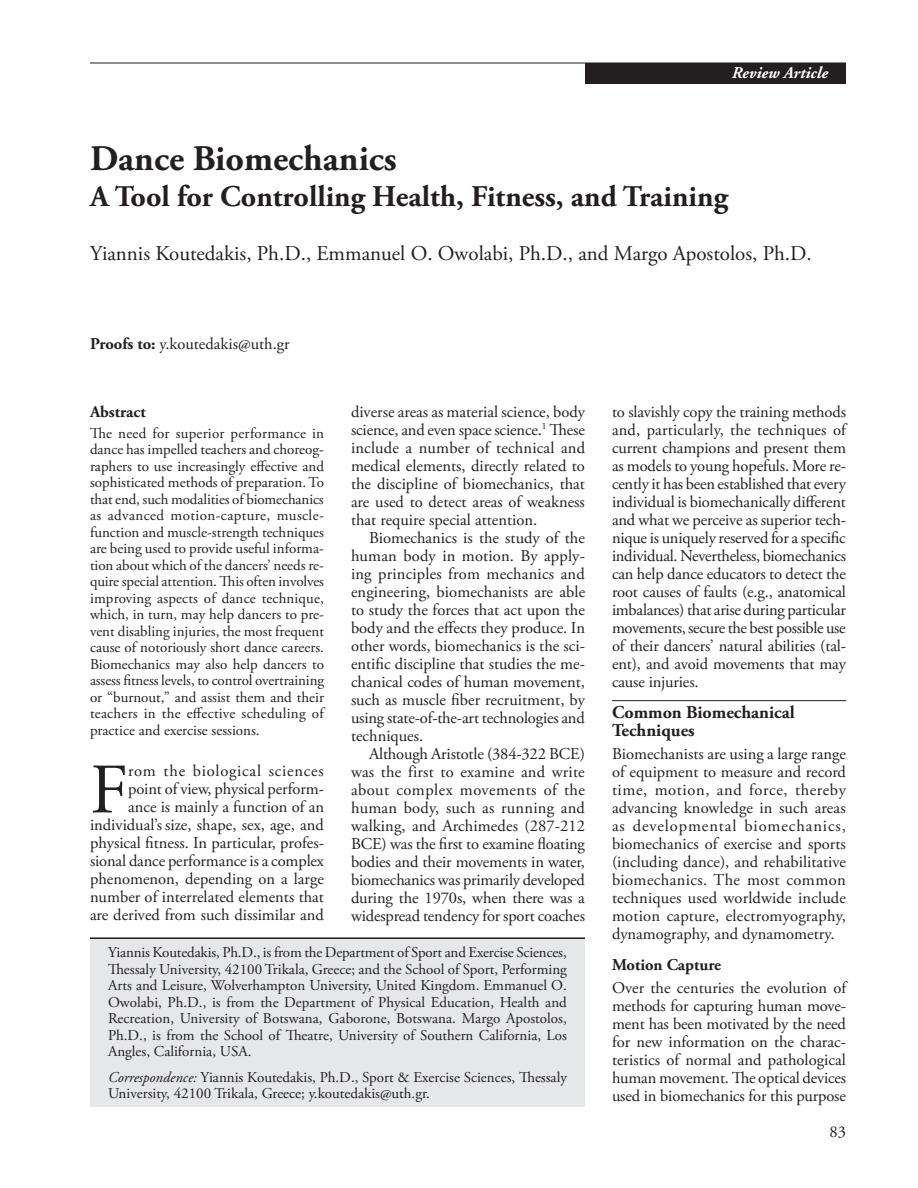
<style>
.page{position:relative;width:918px;height:1188px;background:#fff}
.page>*{position:absolute;margin:0;border:0;box-sizing:border-box;transform-origin:0 0}
.t1{font:70.8px "Adobe Garamond Pro";color:#231f20}
.t2{font:700 36px "Adobe Garamond Pro";color:#231f20}
.t3{font:700 30px "Adobe Garamond Pro";color:#231f20}
.t4{font:21px "Adobe Garamond Pro";color:#231f20}
.t5{font:700 18px/18px "Adobe Garamond Pro";color:#231f20}
.t6{font:16.5px/18px "Adobe Garamond Pro";color:#231f20;text-align:justify}
.t7{font:700 16.5px "Adobe Garamond Pro";color:#231f20}
.t8{font:italic 700 16.5px "Adobe Garamond";color:#fff}
.t9{font:16.5px "Adobe Garamond";color:#231f20}
.t10{font:15px/16.5px "Adobe Garamond Pro";color:#231f20;text-align:justify}
.s1{font-weight:700}
.s2{font-style:italic}
</style>
<div class="page">
<hr style="left:90px;top:63px;width:756px;height:1px;background:#231f20">
<div style="left:585px;top:63px;width:261px;height:21px;background:#231f20"></div>
<svg style="left:729px;top:62px;width:102px;height:1px"></svg>
<div style="left:90px;top:937px;width:495px;height:170px;background:#e6e7e9"></div>
<hr style="left:90px;top:938px;width:495px;height:1px;background:#231f20">
<hr style="left:612px;top:700px;width:234px;height:1px;background:#231f20">
<p class="t8" style="left:732px;top:63px;width:98px">Review Article</p>
<h2 class="t2" style="left:90px;top:138px;width:308px">Dance Biomechanics</h2>
<h3 class="t3" style="left:90px;top:179px;width:640px">A Tool for Controlling Health, Fitness, and Training</h3>
<p class="t4" style="left:90px;top:241px;width:723px">Yiannis Koutedakis, Ph.D., Emmanuel O. Owolabi, Ph.D., and Margo Apostolos, Ph.D.</p>
<p class="t6" style="left:90px;top:335px;width:201px"><span class="s1">Proofs to:</span> y.koutedakis@uth.gr</p>
<p class="t7" style="left:90px;top:402px;width:57px">Abstract</p>
<p class="t10" style="left:90px;top:425px;width:236px">The need for superior performance in dance has impelled teachers and choreog&shy;raphers to use increasingly effective and sophisticated methods of preparation. To that end, such modalities of biomechanics as advanced motion-capture, muscle&shy;function and muscle-strength techniques are being used to provide useful informa&shy;tion about which of the dancers’ needs re&shy;quire special attention. This often involves improving aspects of dance technique, which, in turn, may help dancers to pre&shy;vent disabling injuries, the most frequent cause of notoriously short dance careers.<br>Biomechanics may also help dancers to assess fitness levels, to control overtraining or “burnout,” and assist them and their teachers in the effective scheduling of practice and exercise sessions.</p>
<h1 class="t1" style="left:90px;top:747px;width:40px">F</h1>
<p class="t6" style="left:90px;top:763px;width:236px;text-align:right">rom the biological sciences<br>point of view, physical perform-<br>ance is mainly a function of an individual’s size, shape, sex, age, and physical fitness. In particular, profes&shy;sional dance performance is a complex phenomenon, depending on a large number of interrelated elements that are derived from such dissimilar and</p>
<p class="t6" style="left:351px;top:403px;width:236px">diverse areas as material science, body science, and even space science.<sup>1</sup> These include a number of technical and medical elements, directly related to the discipline of biomechanics, that are used to detect areas of weakness that require special attention.</p>
<p class="t6" style="left:351px;top:529px;width:236px;text-indent:18px">Biomechanics is the study of the human body in motion. By apply&shy;ing principles from mechanics and engineering, biomechanists are able to study the forces that act upon the body and the effects they produce. In other words, biomechanics is the sci&shy;entific discipline that studies the me&shy;chanical codes of human movement, such as muscle fiber recruitment, by using state-of-the-art technologies and techniques.</p>
<p class="t6" style="left:351px;top:745px;width:236px;text-indent:18px">Although Aristotle (384-322 BCE) was the first to examine and write about complex movements of the human body, such as running and walking, and Archimedes (287-212<br>BCE) was the first to examine floating bodies and their movements in water, biomechanics was primarily developed during the 1970s, when there was a widespread tendency for sport coaches</p>
<p class="t10" style="left:108px;top:945px;width:461px">Yiannis Koutedakis, Ph.D., is from the Department of Sport and Exercise Sciences, Thessaly University, 42100 Trikala, Greece; and the School of Sport, Performing Arts and Leisure, Wolverhampton University, United Kingdom. Emmanuel O.<br>Owolabi, Ph.D., is from the Department of Physical Education, Health and Recreation, University of Botswana, Gaborone, Botswana. Margo Apostolos, Ph.D., is from the School of Theatre, University of Southern California, Los Angles, California, USA.</p>
<p class="t10" style="left:108px;top:1069px;width:460px"><span class="s2">Correspondence:</span> Yiannis Koutedakis, Ph.D., Sport &amp; Exercise Sciences, Thessaly<br>University, 42100 Trikala, Greece; y.koutedakis@uth.gr.</p>
<p class="t6" style="left:612px;top:403px;width:236px">to slavishly copy the training methods and, particularly, the techniques of current champions and present them as models to young hopefuls. More re&shy;cently it has been established that every individual is biomechanically different and what we perceive as superior tech&shy;nique is uniquely reserved for a specific individual. Nevertheless, biomechanics can help dance educators to detect the root causes of faults (e.g., anatomical imbalances) that arise during particular movements, secure the best possible use of their dancers’ natural abilities (tal&shy;ent), and avoid movements that may cause injuries.</p>
<p class="t5" style="left:612px;top:704px;width:184px">Common Biomechanical<br>Techniques</p>
<p class="t6" style="left:612px;top:745px;width:236px">Biomechanists are using a large range of equipment to measure and record time, motion, and force, thereby advancing knowledge in such areas as developmental biomechanics, biomechanics of exercise and sports (including dance), and rehabilitative biomechanics. The most common techniques used worldwide include motion capture, electromyography, dynamography, and dynamometry.</p>
<p class="t7" style="left:612px;top:956px;width:111px">Motion Capture</p>
<p class="t6" style="left:612px;top:979px;width:236px">Over the centuries the evolution of methods for capturing human move&shy;ment has been motivated by the need for new information on the charac&shy;teristics of normal and pathological human movement. The optical devices used in biomechanics for this purpose</p>
<p class="t9" style="left:830px;top:1123px;width:18px">83</p>
</div>
